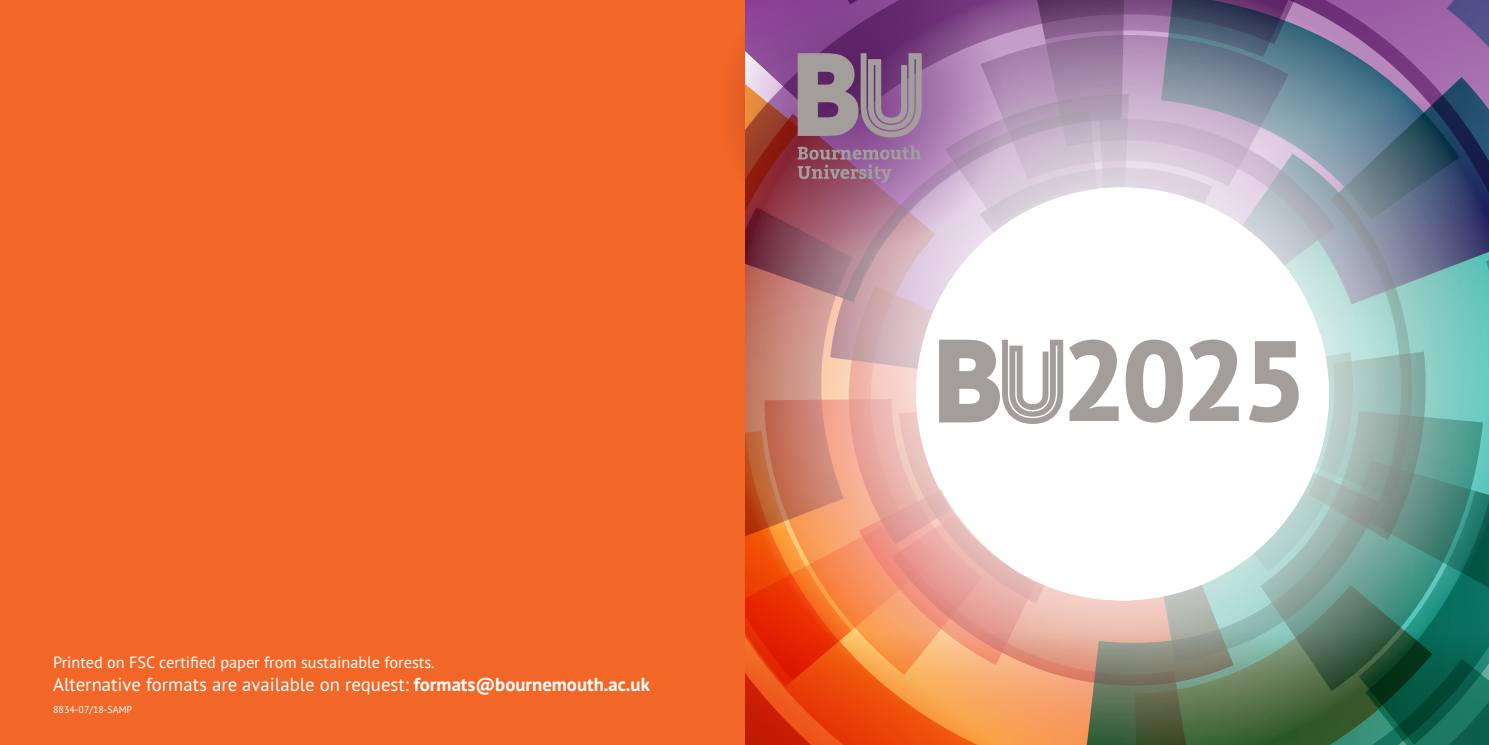
<style>
.page{position:relative;width:1489px;height:745px;background:#fff}
.page>*{position:absolute;margin:0;border:0;box-sizing:border-box;transform-origin:0 0}
.t1{font:800 113.88px "PT Sans Pro";color:#a39e9c}
.t2{font:18.75px "PT Sans Pro";color:#fff}
.t3{font:16.25px "PT Sans Pro";color:#fff}
.t4{font:10px "PT Sans Pro";color:#fff}
.s1{font-weight:700}
</style>
<div class="page">
<div style="left:0;top:0;width:744px;height:744px;background:#f26727"></div>
<svg style="left:736px;top:64px;width:8px;height:86px"></svg>
<img style="left:744px;top:0;width:744px;height:744px">
<p class="t3" style="left:53px;top:651px;width:383px">Printed on FSC certifed paper from sustainable forests.</p>
<p class="t2" style="left:53px;top:671px;width:598px">Alternative formats are available on request: <span class="s1">formats@bournemouth.ac.uk</span></p>
<p class="t4" style="left:53px;top:702px;width:81px">8834-07/18-SAMP</p>
<p class="t1" style="left:1059px;top:305px;width:251px">2025</p>
</div>
